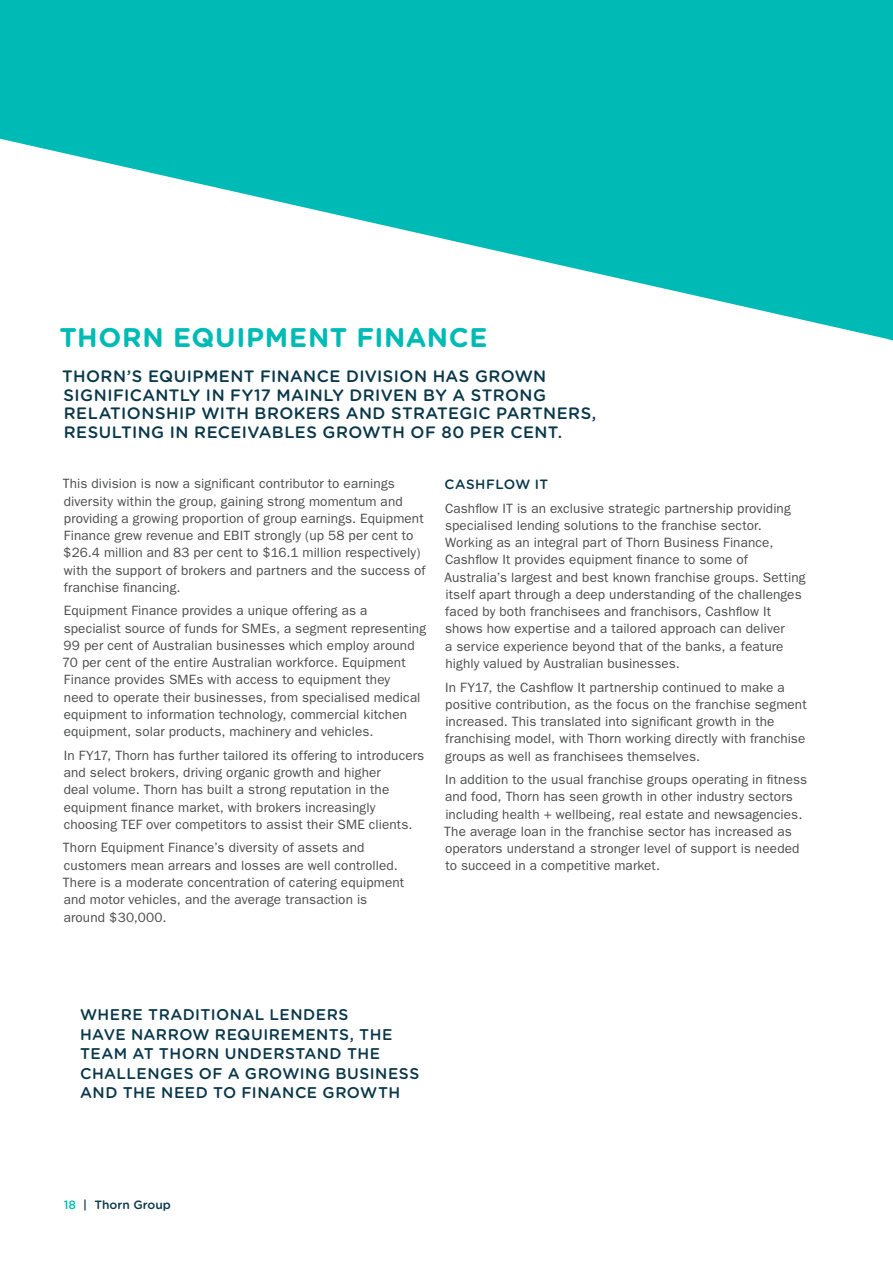
<style>
.page{position:relative;width:893px;height:1263px;background:#fff}
.page>*{position:absolute;margin:0;border:0;box-sizing:border-box;transform-origin:0 0}
.AB_Subheading_1{font:700 27px "Gotham Rounded";letter-spacing:.025em;color:#00bbb5}
.AB_Intro_Para{font:500 16.5px/18.8px "Gotham Rounded";letter-spacing:.025em;color:#09374a}
.AB_Pull_Quote{font:500 15.45px/19.5px "Gotham Rounded";letter-spacing:.03em;color:#09374a}
.AB_Body_Copy{font:13.5px/17.2px "Franklin Gothic";letter-spacing:.01em;color:#4b4c4d}
.AB_Subheading_2_-_NO{font:500 13.5px "Gotham Rounded";letter-spacing:.035em;color:#09374a}
.t1{font:500 12px "Gotham Rounded";color:#09374a}
.s1{color:#00bbb5}
</style>
<div class="page">
<svg style="left:0;top:0;width:893px;height:341px;fill:#00bbb5"></svg>
<p class="AB_Subheading_1" style="left:59px;top:321px;width:429px">THORN EQUIPMENT FINANCE</p>
<p class="AB_Intro_Para" style="left:62px;top:367px;width:536px">THORN’S EQUIPMENT FINANCE DIVISION HAS GROWN SIGNIFICANTLY IN FY17 MAINLY DRIVEN BY A STRONG RELATIONSHIP WITH BROKERS AND STRATEGIC PARTNERS, RESULTING IN RECEIVABLES GROWTH OF 80 PER CENT.</p>
<p class="AB_Body_Copy" style="left:63px;top:475px;width:364px">This division is now a significant contributor to earnings diversity within the group, gaining strong momentum and providing a growing proportion of group earnings. Equipment Finance grew revenue and EBIT strongly (up 58 per cent to $26.4 million and 83 per cent to $16.1 million respectively) with the support of brokers and partners and the success of franchise financing.</p>
<p class="AB_Body_Copy" style="left:62px;top:602px;width:365px">Equipment Finance provides a unique offering as a specialist source of funds for SMEs, a segment representing 99 per cent of Australian businesses which employ around 70 per cent of the entire Australian workforce. Equipment Finance provides SMEs with access to equipment they<br>need to operate their businesses, from specialised medical equipment to information technology, commercial kitchen equipment, solar products, machinery and vehicles.</p>
<p class="AB_Body_Copy" style="left:64px;top:747px;width:362px">In FY17, Thorn has further tailored its offering to introducers and select brokers, driving organic growth and higher<br>deal volume. Thorn has built a strong reputation in the equipment finance market, with brokers increasingly choosing TEF over competitors to assist their SME clients.</p>
<p class="AB_Body_Copy" style="left:63px;top:839px;width:343px">Thorn Equipment Finance’s diversity of assets and customers mean arrears and losses are well controlled.<br>There is a moderate concentration of catering equipment and motor vehicles, and the average transaction is around $30,000.</p>
<p class="AB_Subheading_2_-_NO" style="left:445px;top:476px;width:105px">CASHFLOW IT</p>
<p class="AB_Body_Copy" style="left:445px;top:499px;width:363px">Cashflow IT is an exclusive strategic partnership providing specialised lending solutions to the franchise sector.<br>Working as an integral part of Thorn Business Finance, Cashflow It provides equipment finance to some of Australia’s largest and best known franchise groups. Setting itself apart through a deep understanding of the challenges faced by both franchisees and franchisors, Cashflow It shows how expertise and a tailored approach can deliver<br>a service experience beyond that of the banks, a feature highly valued by Australian businesses.</p>
<p class="AB_Body_Copy" style="left:445px;top:678px;width:363px">In FY17, the Cashflow It partnership continued to make a positive contribution, as the focus on the franchise segment increased. This translated into significant growth in the franchising model, with Thorn working directly with franchise groups as well as franchisees themselves.</p>
<p class="AB_Body_Copy" style="left:444px;top:771px;width:364px">In addition to the usual franchise groups operating in fitness and food, Thorn has seen growth in other industry sectors including health + wellbeing, real estate and newsagencies.<br>The average loan in the franchise sector has increased as operators understand a stronger level of support is needed to succeed in a competitive market.</p>
<p class="AB_Pull_Quote" style="left:80px;top:1005px;width:341px">WHERE TRADITIONAL LENDERS<br>HAVE NARROW REQUIREMENTS, THE<br>TEAM AT THORN UNDERSTAND THE<br>CHALLENGES OF A GROWING BUSINESS<br>AND THE NEED TO FINANCE GROWTH</p>
<p class="t1" style="left:64px;top:1197px;width:109px"><span class="s1">18</span> | Thorn Group</p>
</div>
